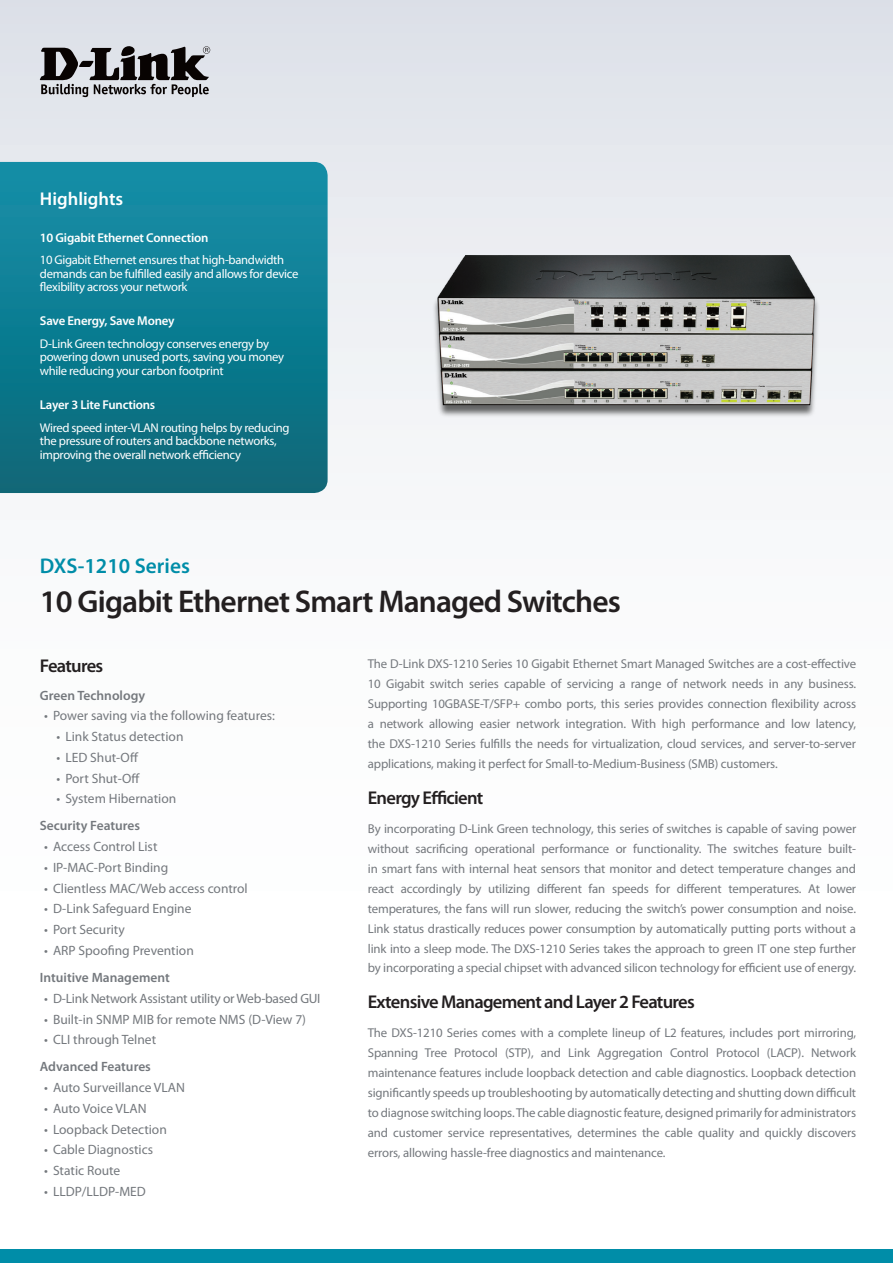
<style>
.page{position:relative;width:893px;height:1263px;background:#fff}
.page>*{position:absolute;margin:0;border:0;box-sizing:border-box;transform-origin:0 0}
.t1{font:600 31.5px "Myriad Pro";letter-spacing:-.025em;color:#231f20}
.t2{font:600 21.3px "Myriad Pro";color:#008da8}
.t3{font:600 18.6px "Myriad Pro";letter-spacing:-.04em;color:#231f20}
.t4{font:600 18.6px "Myriad Pro";color:#fff}
.t5{font:13.5px "Myriad Pro";color:#74787d}
.t6{font:600 13.5px "Myriad Pro";color:#74787d}
.t7{font:13.5px "Myriad Pro";letter-spacing:-.02em;color:#74787d}
.t8{font:12.9px/20px "Myriad Pro";letter-spacing:-.01em;color:#74787d;text-align:justify}
.t9{font:600 12.9px "Myriad Pro";letter-spacing:-.015em;color:#fff}
.t10{font:12.6px/13.5px "Myriad Pro";letter-spacing:-.025em;color:#fff}
</style>
<div class="page">
<div style="left:0;top:1249px;width:893px;height:14px;background:#008da8"></div>
<div style="left:0;top:0;width:893px;height:1084px;background:linear-gradient(to bottom,#e3e6ec,#fff)"></div>
<svg style="left:0;top:162px;width:328px;height:331px;background:#0f7c90"></svg>
<svg style="left:40px;top:46px;width:170px;height:51px;background:#807f83"></svg>
<img style="left:422px;top:240px;width:407px;height:180px">
<h3 class="t4" style="left:40px;top:187px;width:85px">Highlights</h3>
<p class="t9" style="left:40px;top:229px;width:170px">10 Gigabit Ethernet Connection</p>
<p class="t10" style="left:40px;top:253px;width:260px">10 Gigabit Ethernet ensures that high-bandwidth demands can be fulfilled easily and allows for device flexibility across your network</p>
<p class="t9" style="left:40px;top:313px;width:136px">Save Energy, Save Money</p>
<p class="t10" style="left:40px;top:337px;width:246px">D-Link Green technology conserves energy by powering down unused ports, saving you money while reducing your carbon footprint</p>
<p class="t9" style="left:40px;top:397px;width:117px">Layer 3 Lite Functions</p>
<p class="t10" style="left:40px;top:421px;width:251px">Wired speed inter-VLAN routing helps by reducing the pressure of routers and backbone networks, improving the overall network efficiency</p>
<h2 class="t2" style="left:40px;top:552px;width:152px">DXS-1210 Series</h2>
<h1 class="t1" style="left:40px;top:582px;width:583px">10 Gigabit Ethernet Smart Managed Switches</h1>
<h3 class="t3" style="left:40px;top:654px;width:65px">Features</h3>
<p class="t6" style="left:40px;top:686px;width:107px">Green Technology</p>
<p class="t5" style="left:44px;top:707px;width:232px">• Power saving via the following features:</p>
<p class="t5" style="left:56px;top:728px;width:129px">• Link Status detection</p>
<p class="t5" style="left:56px;top:749px;width:84px">• LED Shut-Off</p>
<p class="t5" style="left:56px;top:770px;width:85px">• Port Shut-Off</p>
<p class="t5" style="left:56px;top:790px;width:121px">• System Hibernation</p>
<p class="t6" style="left:40px;top:817px;width:102px">Security Features</p>
<p class="t5" style="left:44px;top:838px;width:115px">• Access Control List</p>
<p class="t5" style="left:44px;top:859px;width:126px">• IP-MAC-Port Binding</p>
<p class="t5" style="left:44px;top:880px;width:205px">• Clientless MAC/Web access control</p>
<p class="t5" style="left:44px;top:900px;width:149px">• D-Link Safeguard Engine</p>
<p class="t5" style="left:44px;top:921px;width:82px">• Port Security</p>
<p class="t5" style="left:44px;top:942px;width:151px">• ARP Spoofing Prevention</p>
<p class="t6" style="left:40px;top:969px;width:131px">Intuitive Management</p>
<p class="t7" style="left:44px;top:990px;width:278px">• D-Link Network Assistant utility or Web-based GUI</p>
<p class="t5" style="left:44px;top:1011px;width:264px">• Built-in SNMP MIB for remote NMS (D-View 7)</p>
<p class="t5" style="left:44px;top:1031px;width:114px">• CLI through Telnet</p>
<p class="t6" style="left:40px;top:1058px;width:113px">Advanced Features</p>
<p class="t5" style="left:44px;top:1079px;width:142px">• Auto Surveillance VLAN</p>
<p class="t5" style="left:44px;top:1100px;width:104px">• Auto Voice VLAN</p>
<p class="t5" style="left:44px;top:1121px;width:124px">• Loopback Detection</p>
<p class="t5" style="left:44px;top:1141px;width:111px">• Cable Diagnostics</p>
<p class="t5" style="left:44px;top:1162px;width:78px">• Static Route</p>
<p class="t5" style="left:44px;top:1183px;width:103px">• LLDP/LLDP-MED</p>
<p class="t8" style="left:368px;top:654px;width:490px">The D-Link DXS-1210 Series 10 Gigabit Ethernet Smart Managed Switches are a cost-effective 10 Gigabit switch series capable of servicing a range of network needs in any business.<br>Supporting 10GBASE-T/SFP+ combo ports, this series provides connection flexibility across a network allowing easier network integration. With high performance and low latency, the DXS-1210 Series fulfills the needs for virtualization, cloud services, and server-to-server applications, making it perfect for Small-to-Medium-Business (SMB) customers.</p>
<h3 class="t3" style="left:368px;top:786px;width:117px">Energy Efficient</h3>
<p class="t8" style="left:368px;top:818px;width:490px">By incorporating D-Link Green technology, this series of switches is capable of saving power without sacrificing operational performance or functionality. The switches feature built&shy;in smart fans with internal heat sensors that monitor and detect temperature changes and react accordingly by utilizing different fan speeds for different temperatures. At lower temperatures, the fans will run slower, reducing the switch’s power consumption and noise.<br>Link status drastically reduces power consumption by automatically putting ports without a link into a sleep mode. The DXS-1210 Series takes the approach to green IT one step further by incorporating a special chipset with advanced silicon technology for efficient use of energy.</p>
<h3 class="t3" style="left:368px;top:990px;width:328px">Extensive Management and Layer 2 Features</h3>
<p class="t8" style="left:368px;top:1023px;width:490px">The DXS-1210 Series comes with a complete lineup of L2 features, includes port mirroring, Spanning Tree Protocol (STP), and Link Aggregation Control Protocol (LACP). Network maintenance features include loopback detection and cable diagnostics. Loopback detection significantly speeds up troubleshooting by automatically detecting and shutting down difficult to diagnose switching loops. The cable diagnostic feature, designed primarily for administrators and customer service representatives, determines the cable quality and quickly discovers errors, allowing hassle-free diagnostics and maintenance.</p>
</div>
